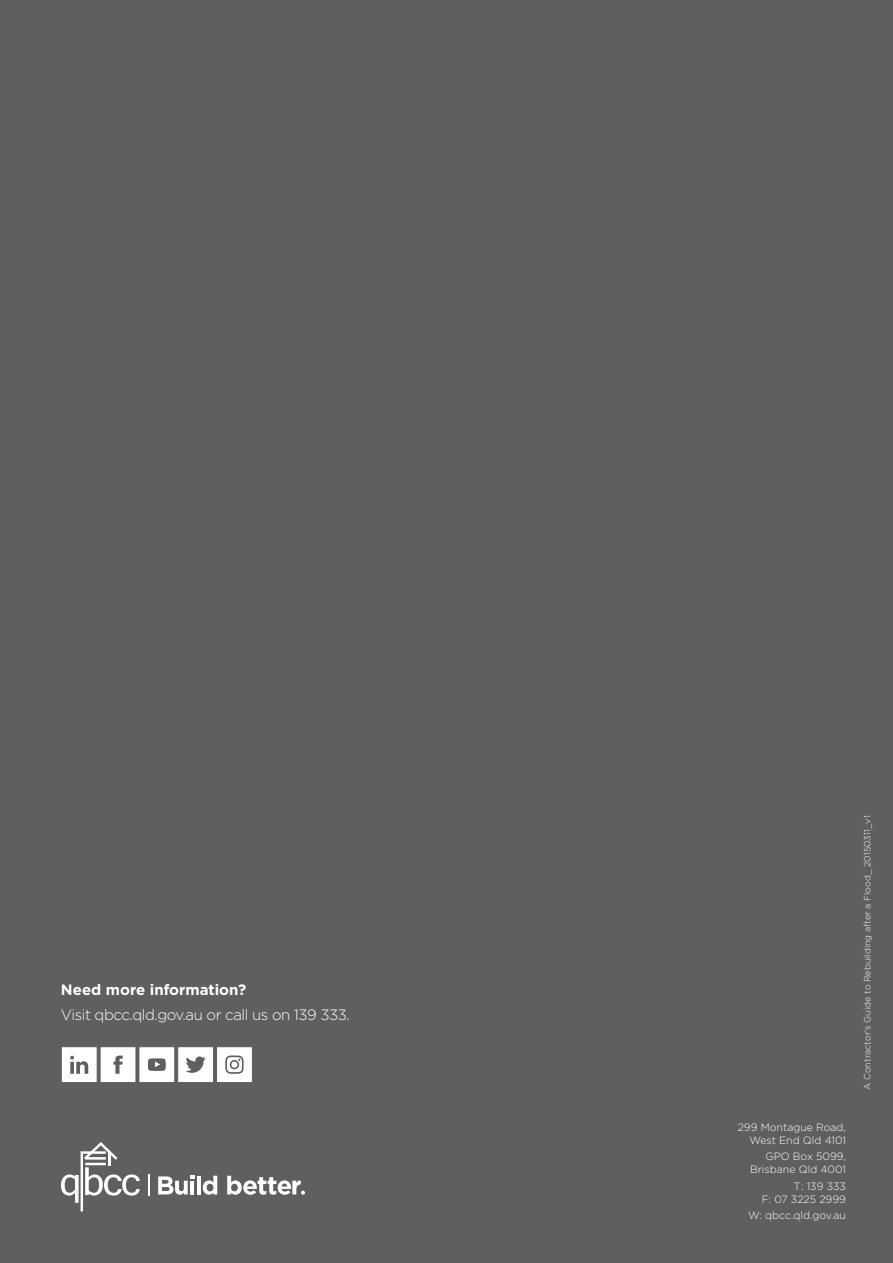
<style>
.page{position:relative;width:893px;height:1263px;background:#5f5f62}
.page>*{position:absolute;margin:0;border:0;box-sizing:border-box;transform-origin:0 0}
.t1{font:300 15px "Gotham";letter-spacing:-.03em;color:#fff}
.t2{font:700 15px "Gotham";color:#fff}
.t3{font:300 10.5px/12.8px "Gotham";color:#fff;text-align:right}
.t4{font:300 9px "Gotham";color:#fff}
</style>
<div class="page">
<div style="left:61px;top:1046px;width:36px;height:37px;background:#fff;border:1px solid #5f5f62"></div>
<svg style="left:70px;top:1056px;width:18px;height:18px"></svg>
<div style="left:100px;top:1046px;width:36px;height:37px;background:#fff;border:1px solid #5f5f62"></div>
<svg style="left:113px;top:1055px;width:10px;height:19px"></svg>
<div style="left:139px;top:1046px;width:36px;height:37px;background:#fff;border:1px solid #5f5f62"></div>
<svg style="left:148px;top:1058px;width:18px;height:13px"></svg>
<div style="left:177px;top:1046px;width:37px;height:37px;background:#fff;border:1px solid #5f5f62"></div>
<svg style="left:186px;top:1056px;width:20px;height:17px"></svg>
<div style="left:216px;top:1046px;width:37px;height:37px;background:#fff;border:1px solid #5f5f62"></div>
<svg style="left:225px;top:1055px;width:19px;height:19px"></svg>
<svg style="left:61px;top:1142px;width:79px;height:69px"></svg>
<svg style="left:158px;top:1176px;width:36px;height:19px"></svg>
<hr style="left:190px;top:1181px;width:4px;height:13px;background:#fff">
<hr style="left:197px;top:1176px;width:4px;height:18px;background:#fff">
<svg style="left:203px;top:1176px;width:14px;height:19px"></svg>
<svg style="left:227px;top:1176px;width:78px;height:19px"></svg>
<hr style="left:148px;top:1174px;width:2px;height:22px;background:#fff">
<h1 class="t2" style="left:61px;top:979px;width:187px">Need more information?</h1>
<h1 class="t1" style="left:61px;top:1005px;width:290px">Visit qbcc.qld.gov.au or call us on 139 333.</h1>
<p class="t3" style="left:738px;top:1120px;width:110px">299 Montague Road,<br>West End Qld 4101</p>
<p class="t3" style="left:750px;top:1150px;width:97px">GPO Box 5099,<br>Brisbane Qld 4001</p>
<p class="t3" style="left:762px;top:1179px;width:86px">T: 139 333<br>F: 07 3225 2999</p>
<p class="t3" style="left:748px;top:1209px;width:99px">W: qbcc.qld.gov.au</p>
<p class="t4" style="left:861px;top:1089px;width:276px;rotate:-90deg">A Contractor’s Guide to Rebuilding after a Flood_ 20150311_v1</p>
</div>
